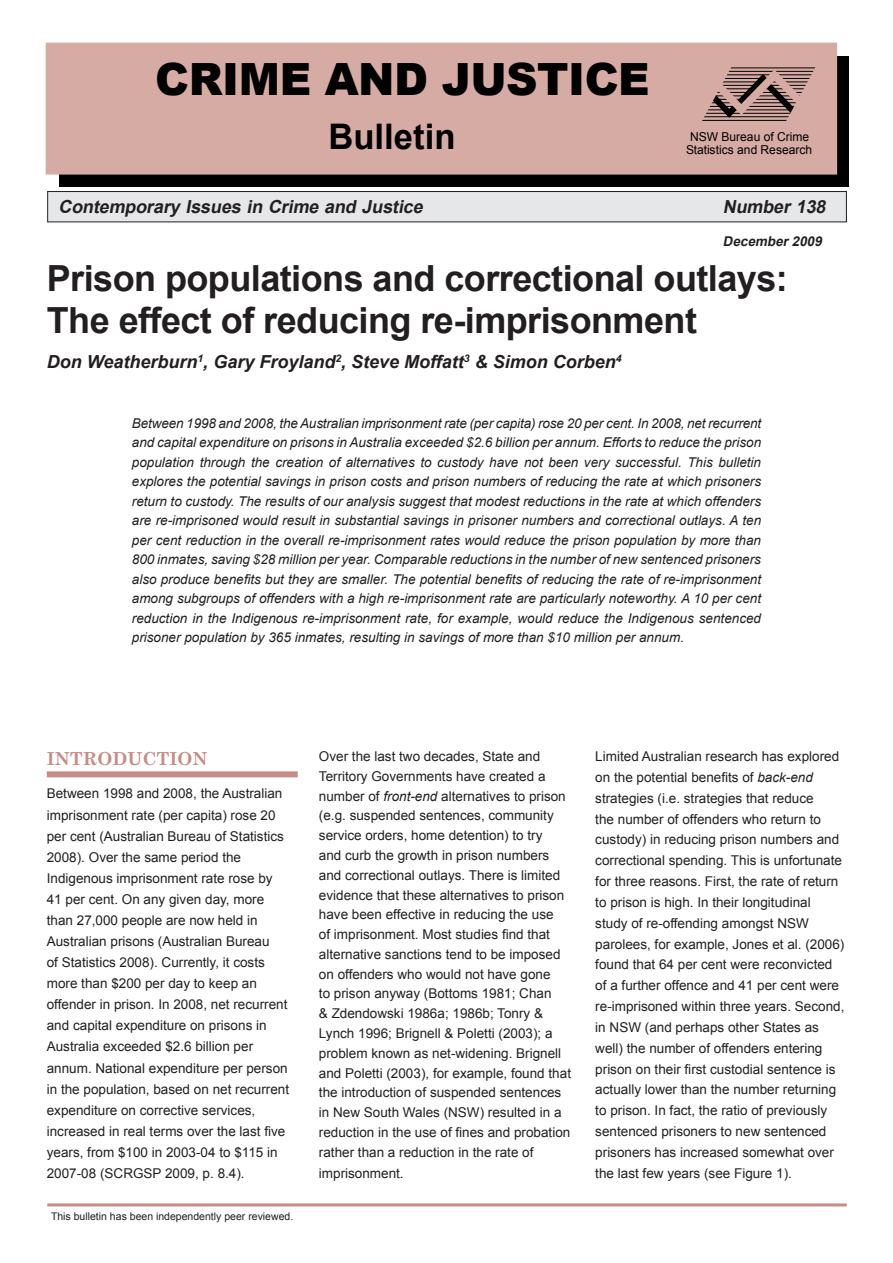
<style>
.page{position:relative;width:893px;height:1263px;background:#fff}
.page>*{position:absolute;margin:0;border:0;box-sizing:border-box;transform-origin:0 0}
.t1{font:900 44.4px "Arial";letter-spacing:-.01em;color:#000}
.t2{font:700 36px/42px "Arial";letter-spacing:-.015em;color:#231f20}
.t3{font:700 35.25px "Arial";color:#000}
.t4{font:italic 700 18px "Arial";color:#231f20}
.t5{font:italic 700 18px "Arial";color:#231f20}
.t6{font:700 18px "Century Schoolbook";color:#c78c86}
.t7{font:13.5px/19.8px "Arial";color:#231f20}
.t8{font:italic 13.5px/19.5px "Arial";color:#231f20;text-align:justify}
.t9{font:italic 700 13.5px "Arial";color:#231f20}
.t10{font:12.3px/13.8px "Arial";color:#000;text-align:center}
.t11{font:10.5px "Arial";color:#231f20}
.s1{font-style:italic}
</style>
<div class="page">
<div style="left:48px;top:192px;width:798px;height:30px;background:#e6e7e9"></div>
<div style="left:47px;top:191px;width:800px;height:31px;border:1px solid #231f20"></div>
<hr style="left:47px;top:1203px;width:800px;height:3px;background:#c78c86">
<div style="left:59px;top:56px;width:790px;height:131px;background:#000"></div>
<div style="left:46px;top:43px;width:790px;height:131px;background:#d6aba3"></div>
<div style="left:46px;top:43px;width:791px;height:132px;border:2px solid #d6aba3"></div>
<svg style="left:702px;top:67px;width:114px;height:54px"></svg>
<div style="left:47px;top:771px;width:251px;height:6px;background:#c78c86"></div>
<h1 class="t1" style="left:155px;top:47px;width:496px">CRIME AND JUSTICE</h1>
<h3 class="t3" style="left:329px;top:114px;width:128px">Bulletin</h3>
<p class="t10" style="left:686px;top:129px;width:127px">NSW Bureau of Crime<br>Statistics and Research</p>
<h3 class="t5" style="left:59px;top:194px;width:370px">Contemporary Issues in Crime and Justice</h3>
<h3 class="t5" style="left:723px;top:194px;width:109px">Number 138</h3>
<p class="t9" style="left:723px;top:232px;width:104px">December2009</p>
<h2 class="t2" style="left:47px;top:259px;width:742px">Prison populations and correctional outlays:<br>The effect of reducing re-imprisonment</h2>
<h3 class="t4" style="left:47px;top:350px;width:576px">Don Weatherburn<sup>1</sup>, Gary Froyland<sup>2</sup>, Steve Moffatt<sup>3</sup> &amp; Simon Corben<sup>4</sup></h3>
<p class="t8" style="left:132px;top:413px;width:631px">Between 1998 and 2008, the Australian imprisonment rate (per capita) rose 20 per cent. In 2008, net recurrent and capital expenditure on prisons in Australia exceeded $2.6 billion per annum. Efforts to reduce the prison population through the creation of alternatives to custody have not been very successful. This bulletin explores the potential savings in prison costs and prison numbers of reducing the rate at which prisoners return to custody. The results of our analysis suggest that modest reductions in the rate at which offenders are re-imprisoned would result in substantial savings in prisoner numbers and correctional outlays. A ten per cent reduction in the overall re-imprisonment rates would reduce the prison population by more than 800 inmates, saving $28 million per year. Comparable reductions in the number of new sentenced prisoners also produce benefits but they are smaller. The potential benefits of reducing the rate of re-imprisonment among subgroups of offenders with a high re-imprisonment rate are particularly noteworthy. A 10 per cent reduction in the Indigenous re-imprisonment rate, for example, would reduce the Indigenous sentenced prisoner population by 365 inmates, resulting in savings of more than $10 million per annum.</p>
<h3 class="t6" style="left:47px;top:747px;width:162px">INTRODUCTION</h3>
<p class="t7" style="left:47px;top:783px;width:244px;line-height:21.1px">Between 1998 and 2008, the Australian imprisonment rate (per capita) rose 20 per cent (Australian Bureau of Statistics 2008). Over the same period the Indigenous imprisonment rate rose by 41 per cent. On any given day, more than 27,000 people are now held in Australian prisons (Australian Bureau<br>of Statistics 2008). Currently, it costs more than $200 per day to keep an offender in prison. In 2008, net recurrent and capital expenditure on prisons in Australia exceeded $2.6 billion per annum. National expenditure per person in the population, based on net recurrent expenditure on corrective services, increased in real terms over the last five years, from $100 in 2003-04 to $115 in 2007-08 (SCRGSP 2009, p. 8.4).</p>
<p class="t11" style="left:51px;top:1209px;width:244px">This bulletin has been independently peer reviewed.</p>
<p class="t7" style="left:319px;top:747px;width:254px">Over the last two decades, State and Territory Governments have created a number of <span class="s1">front-end</span> alternatives to prison (e.g. suspended sentences, community service orders, home detention) to try<br>and curb the growth in prison numbers and correctional outlays. There is limited evidence that these alternatives to prison have been effective in reducing the use<br>of imprisonment. Most studies find that alternative sanctions tend to be imposed on offenders who would not have gone<br>to prison anyway (Bottoms 1981; Chan<br>&amp; Zdendowski 1986a; 1986b; Tonry &amp; Lynch 1996; Brignell &amp; Poletti (2003); a problem known as net-widening. Brignell and Poletti (2003), for example, found that the introduction of suspended sentences in New South Wales (NSW) resulted in a reduction in the use of fines and probation rather than a reduction in the rate of</p>
<p class="t7" style="left:319px;top:1163px;width:86px">imprisonment.</p>
<p class="t7" style="left:595px;top:746px;width:251px;line-height:20.9px">Limited Australian research has explored on the potential benefits of <span class="s1">back-end </span>strategies (i.e. strategies that reduce<br>the number of offenders who return to custody) in reducing prison numbers and correctional spending. This is unfortunate for three reasons. First, the rate of return to prison is high. In their longitudinal study of re-offending amongst NSW parolees, for example, Jones et al. (2006) found that 64 per cent were reconvicted of a further offence and 41 per cent were re-imprisoned within three years. Second, in NSW (and perhaps other States as well) the number of offenders entering prison on their first custodial sentence is actually lower than the number returning to prison. In fact, the ratio of previously sentenced prisoners to new sentenced prisoners has increased somewhat over the last few years (see Figure 1).</p>
</div>
